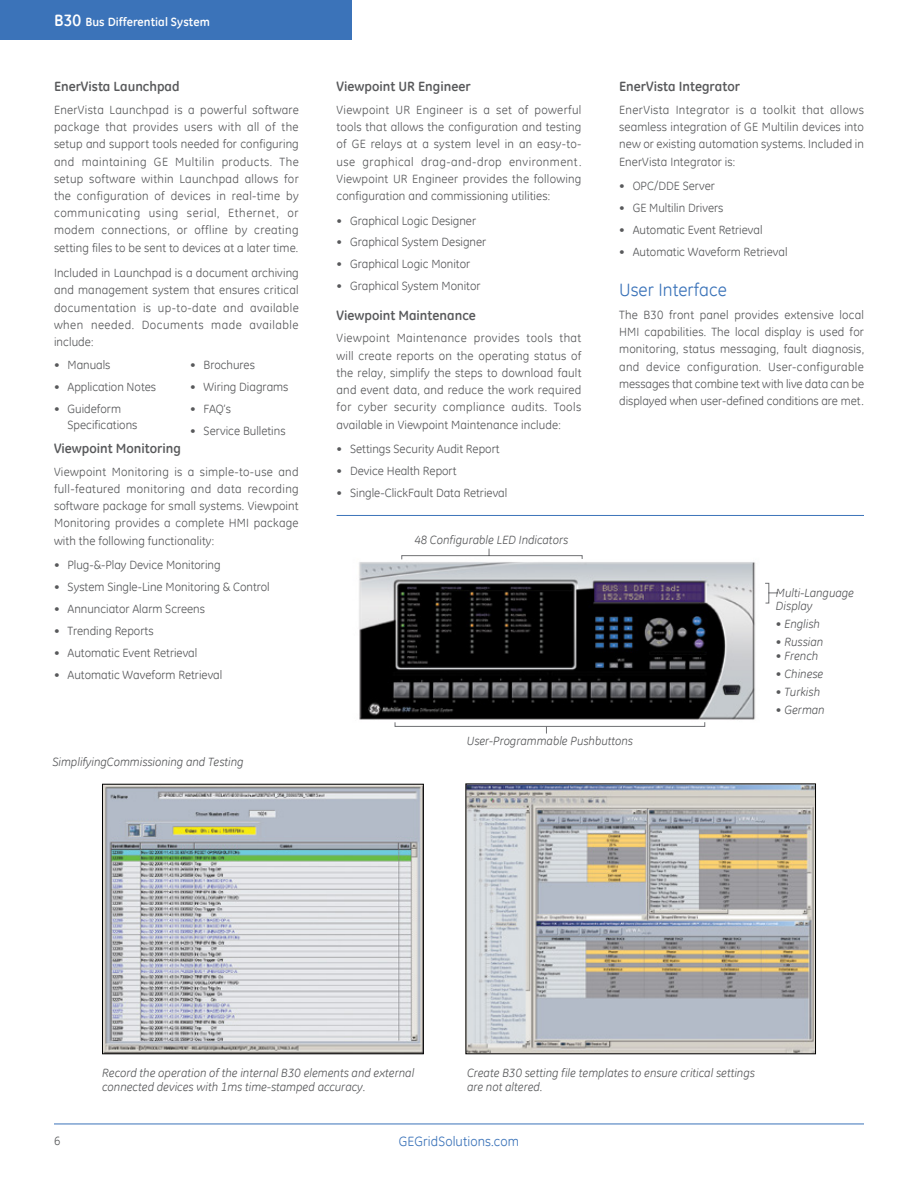
<style>
.page{position:relative;width:918px;height:1188px;background:#fff}
.page>*{position:absolute;margin:0;border:0;box-sizing:border-box;transform-origin:0 0}
.t1{font:18px "GE Inspira";color:#3b73b9}
.t2{font:700 13.5px "GE Inspira";color:#58595b}
.t3{font:13.5px "GE Inspira";letter-spacing:.005em;color:#3b73b9}
.t4{font:12px/17.2px "GE Inspira";color:#58595b;text-align:justify}
.t5{font:italic 12px/13.5px "GE Inspira";color:#58595b}
.t6{font:700 12px "GE Inspira";letter-spacing:.005em;color:#fff}
.s1{font-size:16.5px}
</style>
<div class="page">
<div style="left:0;top:0;width:352px;height:40px;background:#3b73b9"></div>
<hr style="left:54px;top:1124px;width:810px;height:1px;background:#3b73b9">
<img style="left:359px;top:549px;width:419px;height:185px">
<div style="left:401px;top:555px;width:182px;height:5px;border:1px solid #6f7073"></div>
<div style="left:765px;top:583px;width:4px;height:20px;border:1px solid #6f7073"></div>
<div style="left:395px;top:722px;width:310px;height:5px;border:1px solid #6f7073"></div>
<hr style="left:337px;top:515px;width:527px;height:1px;background:#3b73b9">
<img style="left:468px;top:786px;width:346px;height:266px">
<img style="left:104px;top:786px;width:318px;height:266px">
<div style="left:102px;top:784px;width:322px;height:270px;border:1px solid #000"></div>
<p class="t6" style="left:54px;top:15px;width:157px"><span class="s1">B30</span> Bus Differential System</p>
<p class="t2" style="left:54px;top:78px;width:127px">EnerVista Launchpad</p>
<p class="t4" style="left:54px;top:101px;width:246px">EnerVista Launchpad is a powerful software package that provides users with all of the setup and support tools needed for configuring and maintaining GE Multilin products. The setup software within Launchpad allows for the configuration of devices in real-time by communicating using serial, Ethernet, or modem connections, or offline by creating setting files to be sent to devices at a later time.</p>
<p class="t4" style="left:54px;top:264px;width:246px">Included in Launchpad is a document archiving and management system that ensures critical documentation is up-to-date and available when needed. Documents made available include:</p>
<p class="t4" style="left:54px;top:356px;width:58px">• Manuals</p>
<p class="t4" style="left:54px;top:378px;width:104px">• Application Notes</p>
<p class="t4" style="left:68px;top:400px;width:72px;line-height:16.5px;text-indent:-14px">• Guideform<br>Specifications</p>
<p class="t4" style="left:190px;top:356px;width:66px">• Brochures</p>
<p class="t4" style="left:190px;top:378px;width:100px">• Wiring Diagrams</p>
<p class="t4" style="left:190px;top:400px;width:43px">• FAQ’s</p>
<p class="t4" style="left:190px;top:422px;width:97px">• Service Bulletins</p>
<p class="t2" style="left:54px;top:440px;width:129px">Viewpoint Monitoring</p>
<p class="t4" style="left:54px;top:463px;width:246px">Viewpoint Monitoring is a simple-to-use and full-featured monitoring and data recording software package for small systems. Viewpoint Monitoring provides a complete HMI package with the following functionality:</p>
<p class="t4" style="left:54px;top:556px;width:168px">• Plug-&amp;-Play Device Monitoring</p>
<p class="t4" style="left:54px;top:578px;width:217px">• System Single-Line Monitoring &amp; Control</p>
<p class="t4" style="left:54px;top:600px;width:153px">• Annunciator Alarm Screens</p>
<p class="t4" style="left:54px;top:622px;width:101px">• Trending Reports</p>
<p class="t4" style="left:54px;top:644px;width:145px">• Automatic Event Retrieval</p>
<p class="t4" style="left:54px;top:666px;width:170px">• Automatic Waveform Retrieval</p>
<p class="t5" style="left:52px;top:755px;width:193px">SimplifyingCommissioning and Testing</p>
<p class="t2" style="left:337px;top:78px;width:136px">Viewpoint UR Engineer</p>
<p class="t4" style="left:337px;top:101px;width:246px">Viewpoint UR Engineer is a set of powerful tools that allows the configuration and testing of GE relays at a system level in an easy-to&shy;use graphical drag-and-drop environment.<br>Viewpoint UR Engineer provides the following configuration and commissioning utilities:</p>
<p class="t4" style="left:337px;top:212px;width:141px">• Graphical Logic Designer</p>
<p class="t4" style="left:337px;top:233px;width:151px">• Graphical System Designer</p>
<p class="t4" style="left:337px;top:255px;width:135px">• Graphical Logic Monitor</p>
<p class="t4" style="left:337px;top:277px;width:145px">• Graphical System Monitor</p>
<p class="t2" style="left:337px;top:306px;width:141px">Viewpoint Maintenance</p>
<p class="t4" style="left:337px;top:329px;width:246px">Viewpoint Maintenance provides tools that will create reports on the operating status of the relay, simplify the steps to download fault and event data, and reduce the work required for cyber security compliance audits. Tools available in Viewpoint Maintenance include:</p>
<p class="t4" style="left:337px;top:440px;width:165px">• Settings Security Audit Report</p>
<p class="t4" style="left:337px;top:462px;width:122px">• Device Health Report</p>
<p class="t4" style="left:337px;top:484px;width:172px">• Single-ClickFault Data Retrieval</p>
<p class="t5" style="left:414px;top:533px;width:155px">48 Configurable LED Indicators</p>
<p class="t2" style="left:619px;top:78px;width:122px">EnerVista Integrator</p>
<p class="t4" style="left:619px;top:101px;width:246px">EnerVista Integrator is a toolkit that allows seamless integration of GE Multilin devices into new or existing automation systems. Included in EnerVista Integrator is:</p>
<p class="t4" style="left:619px;top:177px;width:97px">• OPC/DDE Server</p>
<p class="t4" style="left:619px;top:199px;width:106px">• GE Multilin Drivers</p>
<p class="t4" style="left:619px;top:221px;width:145px">• Automatic Event Retrieval</p>
<p class="t4" style="left:619px;top:243px;width:170px">• Automatic Waveform Retrieval</p>
<h1 class="t1" style="left:619px;top:278px;width:109px">User Interface</h1>
<p class="t4" style="left:619px;top:306px;width:246px">The B30 front panel provides extensive local HMI capabilities. The local display is used for monitoring, status messaging, fault diagnosis, and device configuration. User-configurable messages that combine text with live data can be displayed when user-defined conditions are met.</p>
<p class="t5" style="left:776px;top:586px;width:80px">Multi-Language<br>Display</p>
<p class="t5" style="left:776px;top:617px;width:46px">• English</p>
<p class="t5" style="left:776px;top:635px;width:49px">• Russian</p>
<p class="t5" style="left:776px;top:649px;width:44px">• French</p>
<p class="t5" style="left:776px;top:667px;width:49px">• Chinese</p>
<p class="t5" style="left:776px;top:685px;width:46px">• Turkish</p>
<p class="t5" style="left:776px;top:703px;width:50px">• German</p>
<p class="t5" style="left:467px;top:734px;width:168px">User-Programmable Pushbuttons</p>
<p class="t5" style="left:102px;top:1066px;width:314px">Record the operation of the internal B30 elements and external connected devices with 1ms time-stamped accuracy.</p>
<p class="t5" style="left:467px;top:1066px;width:289px">Create B30 setting file templates to ensure critical settings are not altered.</p>
<p class="t4" style="left:54px;top:1131px;width:8px">6</p>
<p class="t3" style="left:399px;top:1132px;width:122px">GEGridSolutions.com</p>
</div>
